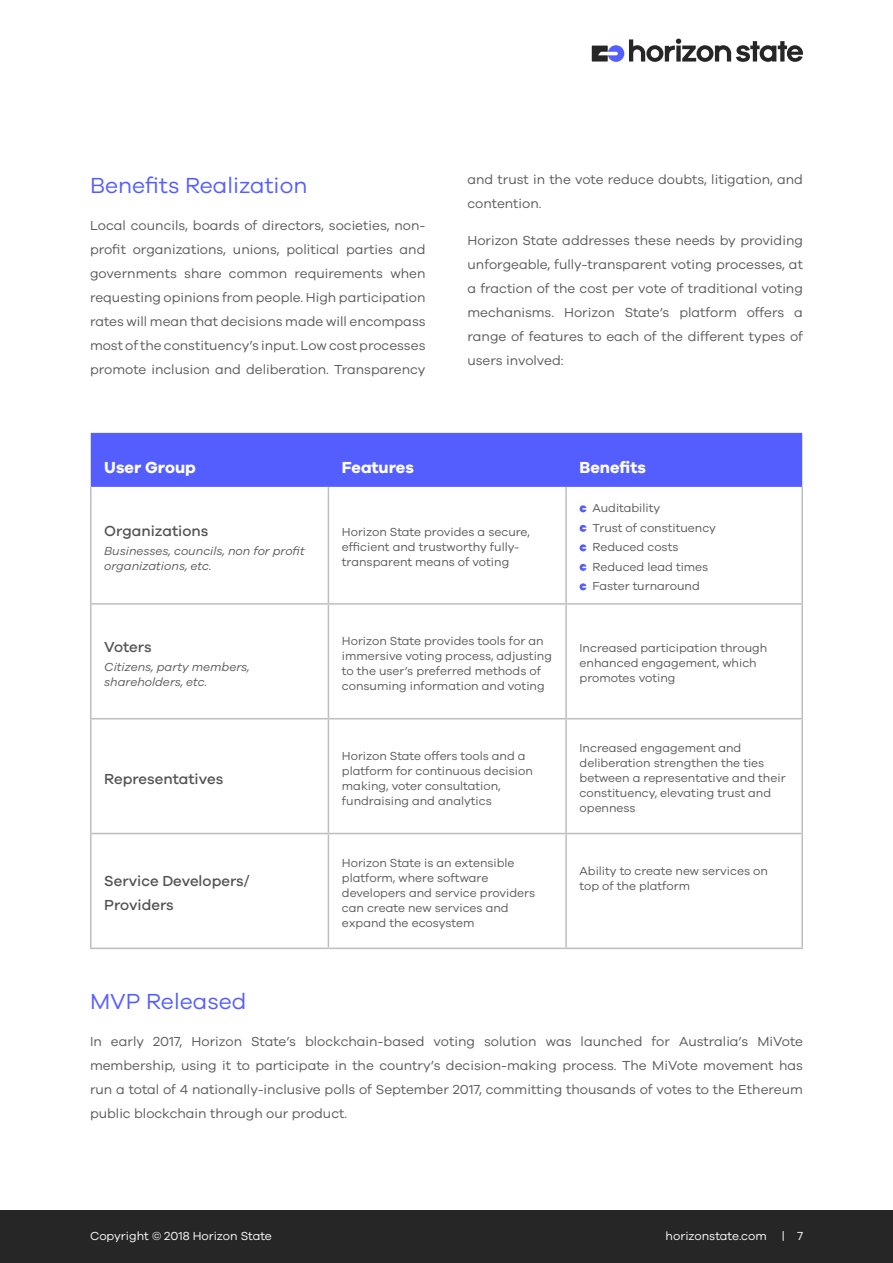
<style>
.page{position:relative;width:893px;height:1263px;background:#fff}
.page>*{position:absolute;margin:0;border:0;box-sizing:border-box;transform-origin:0 0}
.Body{font:22.5px "Galano Grotesque";color:#545eff}
.Heading_2{font:22.5px "Galano Grotesque";color:#545eff}
.Heading_2-2{font:700 16.5px "Galano Grotesque";color:#fff}
.Heading_2-3{font:500 15px/24px "Galano Grotesque";color:#525252}
.Body-2{font:13.5px/24px "Galano Grotesque";color:#58595b;text-align:justify}
.Body-3{font:12px/15px "Galano Grotesque";color:#58595b}
.Body-4{font:italic 12px/15px "Galano Grotesque";color:#58595b}
.t1{font:12px "Galano Grotesque";color:#fff}
</style>
<div class="page">
<div style="left:0;top:1210px;width:893px;height:53px;background:#262626"></div>
<svg style="left:592px;top:39px;width:211px;height:23px"></svg>
<div style="left:91px;top:433px;width:711px;height:54px;background:#545eff"></div>
<hr style="left:90px;top:487px;width:2px;height:116px;background:#bcbec0">
<hr style="left:328px;top:487px;width:1px;height:116px;background:#bcbec0">
<hr style="left:565px;top:487px;width:2px;height:116px;background:#bcbec0">
<hr style="left:801px;top:487px;width:2px;height:116px;background:#bcbec0">
<hr style="left:90px;top:603px;width:238px;height:2px;background:#bcbec0">
<hr style="left:90px;top:605px;width:2px;height:113px;background:#bcbec0">
<hr style="left:328px;top:603px;width:238px;height:2px;background:#bcbec0">
<hr style="left:328px;top:605px;width:1px;height:113px;background:#bcbec0">
<hr style="left:566px;top:603px;width:237px;height:2px;background:#bcbec0">
<hr style="left:565px;top:605px;width:2px;height:113px;background:#bcbec0">
<hr style="left:801px;top:605px;width:2px;height:113px;background:#bcbec0">
<hr style="left:90px;top:718px;width:238px;height:1px;background:#bcbec0">
<hr style="left:90px;top:719px;width:2px;height:114px;background:#bcbec0">
<hr style="left:328px;top:718px;width:238px;height:1px;background:#bcbec0">
<hr style="left:328px;top:719px;width:1px;height:114px;background:#bcbec0">
<hr style="left:566px;top:718px;width:237px;height:1px;background:#bcbec0">
<hr style="left:565px;top:719px;width:2px;height:114px;background:#bcbec0">
<hr style="left:801px;top:719px;width:2px;height:114px;background:#bcbec0">
<hr style="left:90px;top:833px;width:238px;height:1px;background:#bcbec0">
<hr style="left:90px;top:834px;width:2px;height:113px;background:#bcbec0">
<hr style="left:328px;top:833px;width:238px;height:1px;background:#bcbec0">
<hr style="left:328px;top:834px;width:1px;height:113px;background:#bcbec0">
<hr style="left:566px;top:833px;width:237px;height:1px;background:#bcbec0">
<hr style="left:565px;top:834px;width:2px;height:113px;background:#bcbec0">
<hr style="left:801px;top:834px;width:2px;height:113px;background:#bcbec0">
<hr style="left:90px;top:947px;width:238px;height:2px;background:#bcbec0">
<hr style="left:328px;top:947px;width:238px;height:2px;background:#bcbec0">
<hr style="left:566px;top:947px;width:237px;height:2px;background:#bcbec0">
<svg style="left:580px;top:505px;width:6px;height:7px"></svg>
<svg style="left:580px;top:525px;width:6px;height:7px"></svg>
<svg style="left:580px;top:544px;width:6px;height:7px"></svg>
<svg style="left:580px;top:564px;width:6px;height:7px"></svg>
<svg style="left:580px;top:583px;width:6px;height:7px"></svg>
<p class="Body" style="left:90px;top:172px;width:219px">Benefits Realization</p>
<p class="Body-2" style="left:90px;top:213px;width:337px">Local councils, boards of directors, societies, non&shy;profit organizations, unions, political parties and governments share common requirements when requesting opinions from people. High participation rates will mean that decisions made will encompass most of the constituency’s input. Low cost processes promote inclusion and deliberation. Transparency</p>
<p class="Body-2" style="left:467px;top:167px;width:337px">and trust in the vote reduce doubts, litigation, and contention.</p>
<p class="Body-2" style="left:467px;top:228px;width:337px">Horizon State addresses these needs by providing unforgeable, fully-transparent voting processes, at a fraction of the cost per vote of traditional voting mechanisms. Horizon State’s platform offers a range of features to each of the different types of users involved:</p>
<p class="Heading_2-2" style="left:104px;top:458px;width:93px">User Group</p>
<p class="Heading_2-2" style="left:342px;top:458px;width:74px">Features</p>
<p class="Heading_2-2" style="left:580px;top:458px;width:68px">Benefits</p>
<p class="Heading_2-3" style="left:104px;top:518px;width:106px">Organizations</p>
<p class="Body-4" style="left:104px;top:543px;width:202px">Businesses, councils, non for profit organizations, etc.</p>
<p class="Heading_2-3" style="left:104px;top:634px;width:49px">Voters</p>
<p class="Body-4" style="left:104px;top:659px;width:147px">Citizens, party members, shareholders, etc.</p>
<p class="Heading_2-3" style="left:104px;top:766px;width:120px">Representatives</p>
<p class="Heading_2-3" style="left:104px;top:869px;width:147px">Service Developers/<br>Providers</p>
<p class="Body-3" style="left:342px;top:524px;width:189px">Horizon State provides a secure, efficient and trustworthy fully&shy;transparent means of voting</p>
<p class="Body-3" style="left:593px;top:500px;width:69px">Auditability</p>
<p class="Body-3" style="left:593px;top:520px;width:125px">Trust of constituency</p>
<p class="Body-3" style="left:593px;top:539px;width:87px">Reduced costs</p>
<p class="Body-3" style="left:593px;top:559px;width:117px">Reduced lead times</p>
<p class="Body-3" style="left:593px;top:578px;width:109px">Faster turnaround</p>
<p class="Body-3" style="left:342px;top:633px;width:212px">Horizon State provides tools for an immersive voting process, adjusting to the user’s preferred methods of consuming information and voting</p>
<p class="Body-3" style="left:580px;top:640px;width:189px">Increased participation through enhanced engagement, which promotes voting</p>
<p class="Body-3" style="left:342px;top:748px;width:192px">Horizon State offers tools and a platform for continuous decision making, voter consultation, fundraising and analytics</p>
<p class="Body-3" style="left:580px;top:740px;width:208px">Increased engagement and deliberation strengthen the ties between a representative and their constituency, elevating trust and openness</p>
<p class="Body-3" style="left:342px;top:855px;width:195px">Horizon State is an extensible platform, where software developers and service providers can create new services and expand the ecosystem</p>
<p class="Body-3" style="left:580px;top:863px;width:190px">Ability to create new services on top of the platform</p>
<p class="Heading_2" style="left:90px;top:987px;width:158px">MVP Released</p>
<p class="Body-2" style="left:90px;top:1029px;width:714px">In early 2017, Horizon State’s blockchain-based voting solution was launched for Australia’s MiVote membership, using it to participate in the country’s decision-making process. The MiVote movement has run a total of 4 nationally-inclusive polls of September 2017, committing thousands of votes to the Ethereum public blockchain through our product.</p>
<p class="t1" style="left:90px;top:1229px;width:183px">Copyright © 2018 Horizon State</p>
<p class="t1" style="left:666px;top:1229px;width:103px">horizonstate.com</p>
<p class="t1" style="left:782px;top:1229px;width:23px">| 7</p>
</div>
